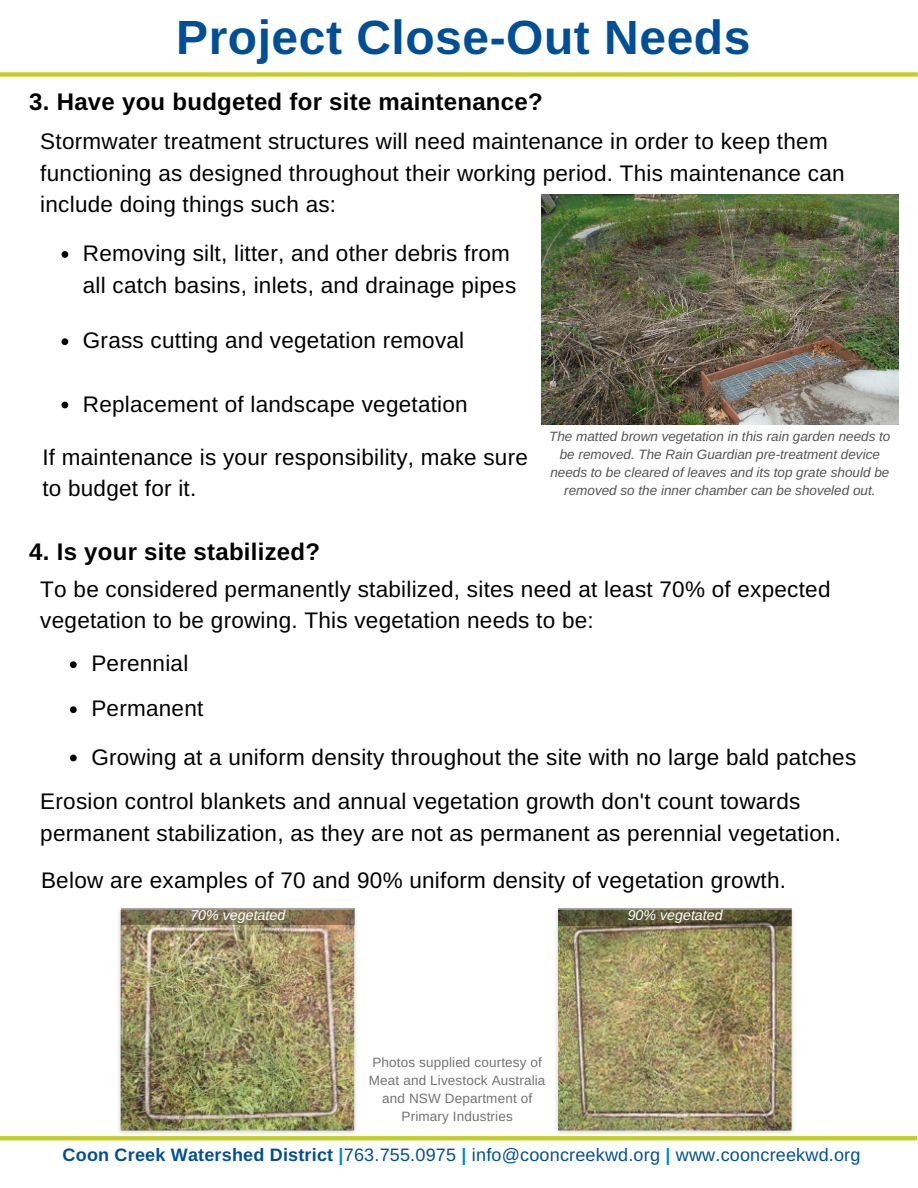
<style>
.page{position:relative;width:918px;height:1188px;background:#fff}
.page>*{position:absolute;margin:0;border:0;box-sizing:border-box;transform-origin:0 0}
.t1{font:700 48px "Arimo";letter-spacing:.01em;color:#004f96}
.t2{font:700 24px "Arimo";letter-spacing:.01em;color:#000}
.t3{font:22.5px/31.5px "Arimo";letter-spacing:.01em;color:#000}
.t4{font:18px "Arimo";letter-spacing:.01em;color:#004f96}
.t5{font:italic 14.25px "Arimo";color:#fff}
.t6{font:italic 13.5px/18px "Arimo";color:#545454;text-align:center}
.t7{font:13.5px/18px "Arimo";letter-spacing:.01em;color:#737373;text-align:center}
.s1{font-weight:700}
.s2{font-weight:700;color:#008dcb}
</style>
<div class="page">
<img style="left:119px;top:909px;width:675px;height:225px">
<svg style="left:0;top:1136px;width:917px;height:4px;background:#c3cf27"></svg>
<svg style="left:70px;top:661px;width:7px;height:7px"></svg>
<svg style="left:62px;top:251px;width:6px;height:7px"></svg>
<img style="left:542px;top:194px;width:356px;height:231px">
<svg style="left:62px;top:338px;width:6px;height:7px"></svg>
<svg style="left:62px;top:402px;width:6px;height:6px"></svg>
<svg style="left:121px;top:908px;width:234px;height:17px;background:#81755a"></svg>
<svg style="left:558px;top:908px;width:234px;height:17px;background:#5e5a40"></svg>
<svg style="left:0;top:72px;width:918px;height:5px;background:#cad440"></svg>
<svg style="left:70px;top:706px;width:7px;height:7px"></svg>
<svg style="left:70px;top:755px;width:7px;height:6px"></svg>
<h1 class="t1" style="left:176px;top:10px;width:576px">Project Close-Out Needs</h1>
<p class="t2" style="left:29px;top:88px;width:515px">3. Have you budgeted for site maintenance?</p>
<p class="t3" style="left:40px;top:125px;width:806px">Stormwater treatment structures will need maintenance in order to keep them functioning as designed throughout their working period. This maintenance can include doing things such as:</p>
<p class="t3" style="left:83px;top:238px;width:435px">Removing silt, litter, and other debris from all catch basins, inlets, and drainage pipes</p>
<p class="t3" style="left:83px;top:325px;width:383px">Grass cutting and vegetation removal</p>
<p class="t3" style="left:83px;top:388px;width:386px">Replacement of landscape vegetation</p>
<p class="t3" style="left:42px;top:441px;width:487px">If maintenance is your responsibility, make sure to budget for it.</p>
<p class="t6" style="left:549px;top:428px;width:343px">The matted brown vegetation in this rain garden needs to be removed. The Rain Guardian pre-treatment device needs to be cleared of leaves and its top grate should be removed so the inner chamber can be shoveled out.</p>
<p class="t2" style="left:29px;top:538px;width:292px">4. Is your site stabilized?</p>
<p class="t3" style="left:40px;top:573px;width:792px">To be considered permanently stabilized, sites need at least 70% of expected vegetation to be growing. This vegetation needs to be:</p>
<p class="t3" style="left:91px;top:648px;width:99px">Perennial</p>
<p class="t3" style="left:91px;top:685px;width:767px;line-height:48.3px">Permanent<br>Growing at a uniform density throughout the site with no large bald patches</p>
<p class="t3" style="left:40px;top:786px;width:802px">Erosion control blankets and annual vegetation growth don't count towards permanent stabilization, as they are not as permanent as perennial vegetation.</p>
<p class="t3" style="left:41px;top:864px;width:746px">Below are examples of 70 and 90% uniform density of vegetation growth.</p>
<p class="t5" style="left:190px;top:907px;width:96px">70% vegetated</p>
<p class="t5" style="left:628px;top:907px;width:96px">90% vegetated</p>
<p class="t7" style="left:369px;top:1053px;width:178px">Photos supplied courtesy of<br>Meat and Livestock Australia and NSW Department of<br>Primary Industries</p>
<p class="t4" style="left:63px;top:1145px;width:799px"><span class="s1">Coon Creek Watershed District</span> <span class="s2">|</span>763.755.0975 <span class="s2">|</span> info@cooncreekwd.org <span class="s2">|</span> www.cooncreekwd.org</p>
</div>
